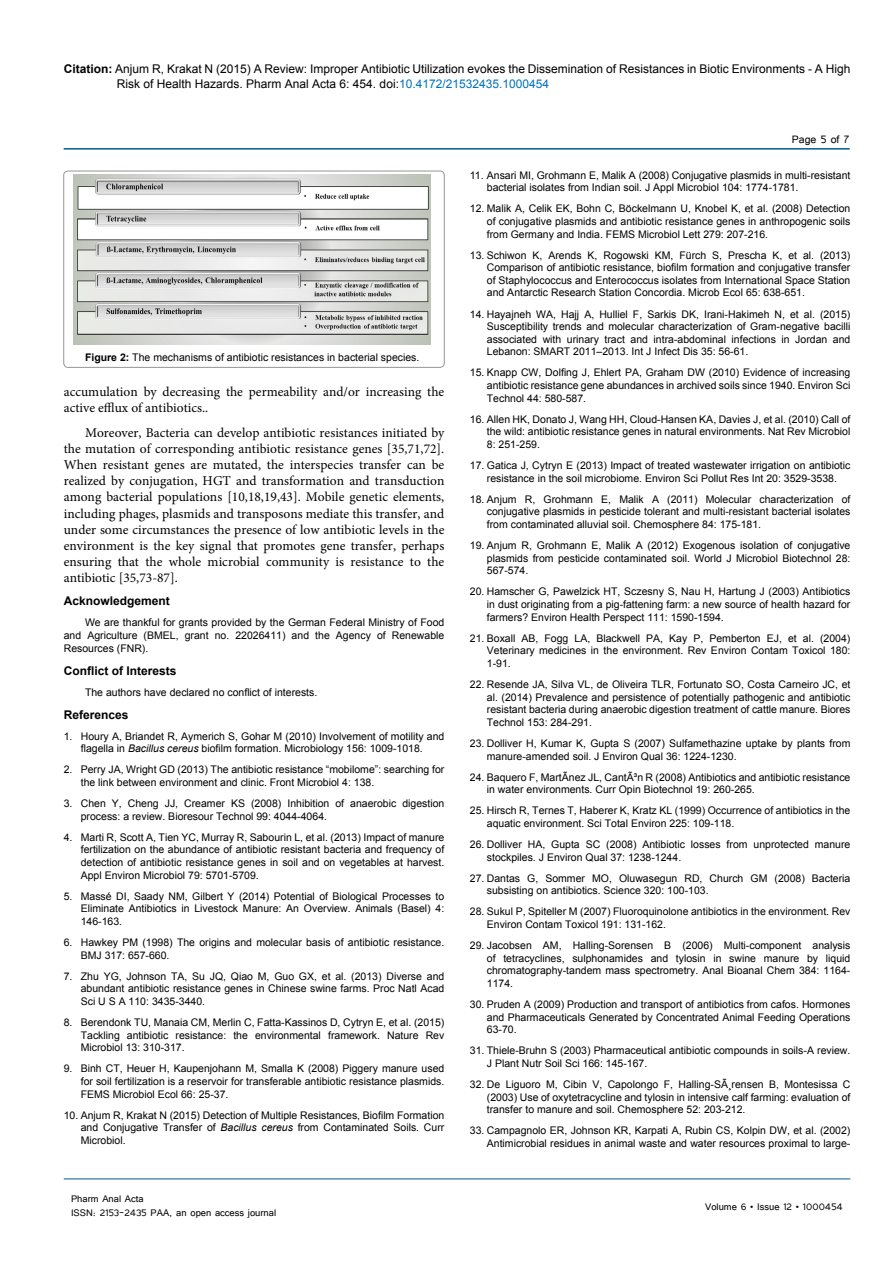
<style>
.page{position:relative;width:893px;height:1263px;background:#fff}
.page>*{position:absolute;margin:0;border:0;box-sizing:border-box;transform-origin:0 0}
.t1{font:13.5px/16.2px "Minion Pro";color:#000}
.t2{font:13.5px "Tunga";color:#000}
.t3{font:12px/15px "Arial";color:#000}
.t4{font:12px/14.4px "Tunga";color:#000}
.t5{font:700 12px "Arial";color:#000}
.t6{font:10.5px/12.6px "Arial";color:#000;text-align:justify}
.s1{font-weight:700}
.s2{color:#0072bc}
.s3{font-style:italic}
</style>
<div class="page">
<hr style="left:64px;top:148px;width:786px;height:2px;background:#005a96">
<hr style="left:64px;top:1179px;width:786px;height:1px;background:#005a96">
<div style="left:64px;top:171px;width:380px;height:196px;border:1px solid #939598;border-radius:4px"></div>
<img style="left:74px;top:175px;width:357px;height:169px">
<p class="t3" style="left:117px;top:61px;width:735px;text-indent:-53px"><span class="s1">Citation:</span> Anjum R, Krakat N (2015) A Review: Improper Antibiotic Utilization evokes the Dissemination of Resistances in Biotic Environments - A High<br>Risk of Health Hazards. Pharm Anal Acta 6: 454. doi:<span class="s2">10.4172/21532435.1000454</span></p>
<p class="t6" style="left:85px;top:351px;width:336px"><span class="s1">Figure 2:</span> The mechanisms of antibiotic resistances in bacterial species.</p>
<p class="t1" style="left:64px;top:383px;width:382px">accumulation by decreasing the permeability and/or increasing the active efflux of antibiotics..</p>
<p class="t1" style="left:64px;top:424px;width:382px;text-align:justify;text-indent:21px">Moreover, Bacteria can develop antibiotic resistances initiated by the mutation of corresponding antibiotic resistance genes [35,71,72].<br>When resistant genes are mutated, the interspecies transfer can be realized by conjugation, HGT and transformation and transduction among bacterial populations [10,18,19,43]. Mobile genetic elements, including phages, plasmids and transposons mediate this transfer, and under some circumstances the presence of low antibiotic levels in the environment is the key signal that promotes gene transfer, perhaps ensuring that the whole microbial community is resistance to the antibiotic [35,73-87].</p>
<p class="t5" style="left:64px;top:593px;width:108px">Acknowledgement</p>
<p class="t6" style="left:64px;top:617px;width:382px;text-indent:21px">We are thankful for grants provided by the German Federal Ministry of Food and Agriculture (BMEL, grant no. 22026411) and the Agency of Renewable Resources (FNR).</p>
<p class="t5" style="left:64px;top:662px;width:114px">Conflict of Interests</p>
<p class="t6" style="left:85px;top:686px;width:234px">The authors have declared no conflict of interests.</p>
<p class="t5" style="left:64px;top:706px;width:66px">References</p>
<p class="t6" style="left:64px;top:730px;width:382px;text-align:center">1. Houry A, Briandet R, Aymerich S, Gohar M (2010) Involvement of motility and flagella in <span class="s3">Bacillus cereus</span> biofilm formation. Microbiology 156: 1009-1018.</p>
<p class="t6" style="left:81px;top:763px;width:365px;text-indent:-17px">2. Perry JA, Wright GD (2013) The antibiotic resistance “mobilome”: searching for the link between environment and clinic. Front Microbiol 4: 138.</p>
<p class="t6" style="left:81px;top:797px;width:365px;text-indent:-17px">3. Chen Y, Cheng JJ, Creamer KS (2008) Inhibition of anaerobic digestion process: a review. Bioresour Technol 99: 4044-4064.</p>
<p class="t6" style="left:81px;top:831px;width:365px;text-indent:-17px">4. Marti R, Scott A, Tien YC, Murray R, Sabourin L, et al. (2013) Impact of manure fertilization on the abundance of antibiotic resistant bacteria and frequency of detection of antibiotic resistance genes in soil and on vegetables at harvest.<br>Appl Environ Microbiol 79: 5701-5709.</p>
<p class="t6" style="left:81px;top:890px;width:365px;text-indent:-17px">5. Massé DI, Saady NM, Gilbert Y (2014) Potential of Biological Processes to Eliminate Antibiotics in Livestock Manure: An Overview. Animals (Basel) 4:<br>146-163.</p>
<p class="t6" style="left:81px;top:936px;width:365px;text-indent:-17px">6. Hawkey PM (1998) The origins and molecular basis of antibiotic resistance.<br>BMJ 317: 657-660.</p>
<p class="t6" style="left:81px;top:970px;width:365px;text-indent:-17px">7. Zhu YG, Johnson TA, Su JQ, Qiao M, Guo GX, et al. (2013) Diverse and abundant antibiotic resistance genes in Chinese swine farms. Proc Natl Acad Sci U S A 110: 3435-3440.</p>
<p class="t6" style="left:81px;top:1016px;width:365px;text-indent:-17px">8. Berendonk TU, Manaia CM, Merlin C, Fatta-Kassinos D, Cytryn E, et al. (2015)<br>Tackling antibiotic resistance: the environmental framework. Nature Rev Microbiol 13: 310-317.</p>
<p class="t6" style="left:81px;top:1062px;width:365px;text-indent:-17px">9. Binh CT, Heuer H, Kaupenjohann M, Smalla K (2008) Piggery manure used for soil fertilization is a reservoir for transferable antibiotic resistance plasmids.<br>FEMS Microbiol Ecol 66: 25-37.</p>
<p class="t6" style="left:81px;top:1109px;width:365px;text-indent:-17px">10. Anjum R, Krakat N (2015) Detection of Multiple Resistances, Biofilm Formation and Conjugative Transfer of <span class="s3">Bacillus cereus</span> from Contaminated Soils. Curr Microbiol.</p>
<p class="t4" style="left:71px;top:1190px;width:207px">Pharm Anal Acta<br>ISSN: 2153-2435 PAA, an open access journal</p>
<p class="t2" style="left:792px;top:131px;width:59px">Page 5 of 7</p>
<p class="t6" style="left:487px;top:169px;width:365px;text-indent:-17px">11. Ansari MI, Grohmann E, Malik A (2008) Conjugative plasmids in multi-resistant bacterial isolates from Indian soil. J Appl Microbiol 104: 1774-1781.</p>
<p class="t6" style="left:487px;top:202px;width:365px;text-indent:-17px">12. Malik A, Celik EK, Bohn C, Böckelmann U, Knobel K, et al. (2008) Detection of conjugative plasmids and antibiotic resistance genes in anthropogenic soils from Germany and India. FEMS Microbiol Lett 279: 207-216.</p>
<p class="t6" style="left:487px;top:249px;width:365px;text-indent:-17px">13. Schiwon K, Arends K, Rogowski KM, Fürch S, Prescha K, et al. (2013)<br>Comparison of antibiotic resistance, biofilm formation and conjugative transfer of Staphylococcus and Enterococcus isolates from International Space Station and Antarctic Research Station Concordia. Microb Ecol 65: 638-651.</p>
<p class="t6" style="left:487px;top:308px;width:365px;text-indent:-17px">14. Hayajneh WA, Hajj A, Hulliel F, Sarkis DK, Irani-Hakimeh N, et al. (2015)<br>Susceptibility trends and molecular characterization of Gram-negative bacilli associated with urinary tract and intra-abdominal infections in Jordan and Lebanon: SMART 2011–2013. Int J Infect Dis 35: 56-61.</p>
<p class="t6" style="left:487px;top:367px;width:365px;text-indent:-17px">15. Knapp CW, Dolfing J, Ehlert PA, Graham DW (2010) Evidence of increasing antibiotic resistance gene abundances in archived soils since 1940. Environ Sci Technol 44: 580-587.</p>
<p class="t6" style="left:487px;top:413px;width:365px;text-indent:-17px">16. Allen HK, Donato J, Wang HH, Cloud-Hansen KA, Davies J, et al. (2010) Call of the wild: antibiotic resistance genes in natural environments. Nat Rev Microbiol 8: 251-259.</p>
<p class="t6" style="left:470px;top:459px;width:382px;text-align:center">17. Gatica J, Cytryn E (2013) Impact of treated wastewater irrigation on antibiotic resistance in the soil microbiome. Environ Sci Pollut Res Int 20: 3529-3538.</p>
<p class="t6" style="left:487px;top:493px;width:365px;text-indent:-17px">18. Anjum R, Grohmann E, Malik A (2011) Molecular characterization of conjugative plasmids in pesticide tolerant and multi-resistant bacterial isolates from contaminated alluvial soil. Chemosphere 84: 175-181.</p>
<p class="t6" style="left:487px;top:539px;width:365px;text-indent:-17px">19. Anjum R, Grohmann E, Malik A (2012) Exogenous isolation of conjugative plasmids from pesticide contaminated soil. World J Microbiol Biotechnol 28:<br>567-574.</p>
<p class="t6" style="left:487px;top:585px;width:365px;text-indent:-17px">20. Hamscher G, Pawelzick HT, Sczesny S, Nau H, Hartung J (2003) Antibiotics in dust originating from a pig-fattening farm: a new source of health hazard for farmers? Environ Health Perspect 111: 1590-1594.</p>
<p class="t6" style="left:487px;top:632px;width:365px;text-indent:-17px">21. Boxall AB, Fogg LA, Blackwell PA, Kay P, Pemberton EJ, et al. (2004)<br>Veterinary medicines in the environment. Rev Environ Contam Toxicol 180:<br>1-91.</p>
<p class="t6" style="left:487px;top:678px;width:365px;text-indent:-17px">22. Resende JA, Silva VL, de Oliveira TLR, Fortunato SO, Costa Carneiro JC, et al. (2014) Prevalence and persistence of potentially pathogenic and antibiotic resistant bacteria during anaerobic digestion treatment of cattle manure. Biores Technol 153: 284-291.</p>
<p class="t6" style="left:487px;top:737px;width:365px;text-indent:-17px">23. Dolliver H, Kumar K, Gupta S (2007) Sulfamethazine uptake by plants from manure-amended soil. J Environ Qual 36: 1224-1230.</p>
<p class="t6" style="left:487px;top:771px;width:365px;text-indent:-17px">24. Baquero F, MartÃnez JL, CantÃ³n R (2008) Antibiotics and antibiotic resistance in water environments. Curr Opin Biotechnol 19: 260-265.</p>
<p class="t6" style="left:487px;top:804px;width:365px;text-indent:-17px">25. Hirsch R, Ternes T, Haberer K, Kratz KL (1999) Occurrence of antibiotics in the aquatic environment. Sci Total Environ 225: 109-118.</p>
<p class="t6" style="left:487px;top:838px;width:365px;text-indent:-17px">26. Dolliver HA, Gupta SC (2008) Antibiotic losses from unprotected manure stockpiles. J Environ Qual 37: 1238-1244.</p>
<p class="t6" style="left:487px;top:872px;width:365px;text-indent:-17px">27. Dantas G, Sommer MO, Oluwasegun RD, Church GM (2008) Bacteria subsisting on antibiotics. Science 320: 100-103.</p>
<p class="t6" style="left:487px;top:906px;width:365px;text-indent:-17px">28. Sukul P, Spiteller M (2007) Fluoroquinolone antibiotics in the environment. Rev<br>Environ Contam Toxicol 191: 131-162.</p>
<p class="t6" style="left:487px;top:939px;width:365px;text-indent:-17px">29. Jacobsen AM, Halling-Sorensen B (2006) Multi-component analysis of tetracyclines, sulphonamides and tylosin in swine manure by liquid chromatography-tandem mass spectrometry. Anal Bioanal Chem 384: 1164- 1174.</p>
<p class="t6" style="left:487px;top:998px;width:365px;text-indent:-17px">30. Pruden A (2009) Production and transport of antibiotics from cafos. Hormones and Pharmaceuticals Generated by Concentrated Animal Feeding Operations 63-70.</p>
<p class="t6" style="left:487px;top:1044px;width:365px;text-indent:-17px">31. Thiele-Bruhn S (2003) Pharmaceutical antibiotic compounds in soils-A review.<br>J Plant Nutr Soil Sci 166: 145-167.</p>
<p class="t6" style="left:487px;top:1078px;width:365px;text-indent:-17px">32. De Liguoro M, Cibin V, Capolongo F, Halling-SÃ¸rensen B, Montesissa C (2003) Use of oxytetracycline and tylosin in intensive calf farming: evaluation of transfer to manure and soil. Chemosphere 52: 203-212.</p>
<p class="t6" style="left:470px;top:1124px;width:382px;text-align:right">33. Campagnolo ER, Johnson KR, Karpati A, Rubin CS, Kolpin DW, et al. (2002)<br>Antimicrobial residues in animal waste and water resources proximal to large-</p>
<p class="t4" style="left:705px;top:1199px;width:139px">Volume 6 • Issue 12 • 1000454</p>
</div>
